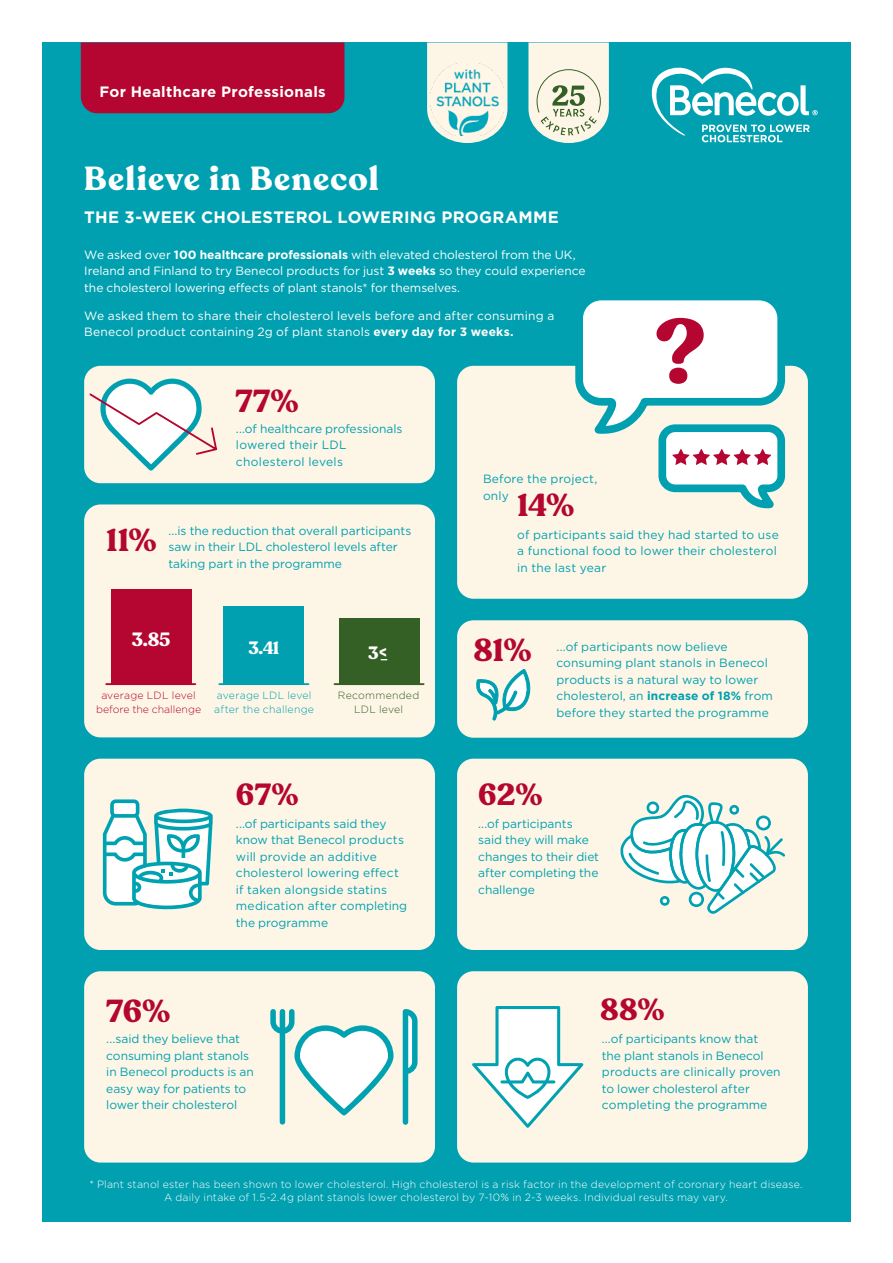
<style>
.page{position:relative;width:893px;height:1263px;background:#fff}
.page>*{position:absolute;margin:0;border:0;box-sizing:border-box;transform-origin:0 0}
.t1{font:700 90px "Recoleta";color:#b40631}
.t2{font:700 33px "Recoleta";letter-spacing:.035em;color:#fff}
.t3{font:700 31.5px "Recoleta";letter-spacing:-.005em;color:#b40631}
.t4{font:700 30.3px "Recoleta";color:#b40631}
.t5{font:700 19.05px "Recoleta";color:#fff}
.t6{font:700 17.7px "Recoleta";color:#fff}
.t7{font:700 16.5px "Gotham";letter-spacing:.02em;color:#fff}
.t8{font:700 15px "Gotham";letter-spacing:.02em;color:#fff}
.t9{font:12px/16.5px "Gotham";color:#00a0b0}
.t10{font:12px/16.5px "Gotham";color:#fff}
.t11{font:300 10.5px/13.5px "Gotham";letter-spacing:.02em;color:#fff;text-align:center}
.t12{font:300 10.5px/13.5px "Gotham";color:#b40631;text-align:center}
.t13{font:300 10.5px/13.5px "Gotham";letter-spacing:.02em;color:#00a0b0}
.t14{font:300 10.5px/13.5px "Gotham";letter-spacing:.025em;color:#345f25;text-align:center}
.s1{font-weight:700}
.s2{font-size:16.35px}
</style>
<div class="page">
<div style="left:42px;top:43px;width:809px;height:1179px;background:#00a0b0"></div>
<div style="left:84px;top:504px;width:351px;height:233px;background:#fdf6e6;border-radius:16px"></div>
<div style="left:84px;top:971px;width:351px;height:191px;background:#fdf6e6;border-radius:16px"></div>
<div style="left:457px;top:971px;width:351px;height:191px;background:#fdf6e6;border-radius:16px"></div>
<div style="left:84px;top:759px;width:351px;height:191px;background:#fdf6e6;border-radius:16px"></div>
<div style="left:457px;top:759px;width:351px;height:191px;background:#fdf6e6;border-radius:16px"></div>
<div style="left:81px;top:43px;width:263px;height:70px;background:#b40631"></div>
<div style="left:84px;top:366px;width:351px;height:117px;background:#fdf6e6;border-radius:16px"></div>
<div style="left:457px;top:620px;width:351px;height:118px;background:#fdf6e6;border-radius:16px"></div>
<div style="left:457px;top:366px;width:351px;height:233px;background:#fdf6e6;border-radius:16px"></div>
<div style="left:111px;top:589px;width:80px;height:95px;background:#b40631"></div>
<div style="left:224px;top:606px;width:80px;height:78px;background:#00a0b0"></div>
<div style="left:339px;top:618px;width:80px;height:66px;background:#345f25"></div>
<hr style="left:106px;top:683px;width:89px;height:2px;background:#b40631">
<hr style="left:219px;top:683px;width:89px;height:2px;background:#00a0b0">
<hr style="left:334px;top:683px;width:90px;height:2px;background:#345f25">
<svg style="left:89px;top:379px;width:128px;height:92px"></svg>
<svg style="left:651px;top:67px;width:167px;height:75px"></svg>
<svg style="left:528px;top:43px;width:81px;height:100px;background:#d6e1d0"></svg>
<svg style="left:476px;top:669px;width:55px;height:51px"></svg>
<svg style="left:427px;top:43px;width:80px;height:100px"></svg>
<img style="left:431px;top:63px;width:73px;height:73px">
<svg style="left:103px;top:799px;width:110px;height:110px"></svg>
<svg style="left:620px;top:794px;width:165px;height:120px"></svg>
<svg style="left:472px;top:1006px;width:111px;height:122px"></svg>
<svg style="left:270px;top:1009px;width:124px;height:115px"></svg>
<svg style="left:403px;top:1009px;width:15px;height:116px"></svg>
<svg style="left:571px;top:300px;width:218px;height:209px"></svg>
<p class="t8" style="left:100px;top:82px;width:228px">For Healthcare Professionals</p>
<h2 class="t2" style="left:84px;top:158px;width:297px">Believe in Benecol</h2>
<h3 class="t7" style="left:84px;top:206px;width:476px">THE 3-WEEK CHOLESTEROL LOWERING PROGRAMME</h3>
<p class="t10" style="left:84px;top:246px;width:503px">We asked over <span class="s1">100 healthcare professionals</span> with elevated cholesterol from the UK,<br>Ireland and Finland to try Benecol products for just <span class="s1">3 weeks</span> so they could experience the cholesterol lowering effects of plant stanols* for themselves.</p>
<p class="t10" style="left:84px;top:307px;width:471px">We asked them to share their cholesterol levels before and after consuming a<br>Benecol product containing 2g of plant stanols <span class="s1">every day for 3 weeks.</span></p>
<h3 class="t3" style="left:236px;top:381px;width:65px">77%</h3>
<p class="t9" style="left:236px;top:420px;width:168px">...of healthcare professionals lowered their LDL cholesterol levels</p>
<h1 class="t1" style="left:654px;top:295px;width:53px">?</h1>
<h3 class="t3" style="left:106px;top:520px;width:52px">11%</h3>
<p class="t9" style="left:168px;top:522px;width:244px">...is the reduction that overall participants saw in their LDL cholesterol levels after taking part in the programme</p>
<h3 class="t5" style="left:132px;top:628px;width:40px">3.85</h3>
<h3 class="t6" style="left:248px;top:637px;width:33px">3.41</h3>
<h3 class="t6" style="left:368px;top:641px;width:22px">3 &lt;<span class="s2">_</span></h3>
<p class="t12" style="left:96px;top:688px;width:107px">average LDL level before the challenge</p>
<p class="t13" style="left:214px;top:688px;width:101px">average LDL level after the challenge</p>
<p class="t14" style="left:338px;top:688px;width:83px">Recommended<br>LDL level</p>
<p class="t9" style="left:483px;top:471px;width:116px">Before the project, only</p>
<p class="t9" style="left:517px;top:526px;width:263px">of participants said they had started to use a functional food to lower their cholesterol in the last year</p>
<h3 class="t3" style="left:517px;top:485px;width:59px">14%</h3>
<h3 class="t3" style="left:473px;top:630px;width:60px">81%</h3>
<p class="t9" style="left:556px;top:638px;width:218px">...of participants now believe consuming plant stanols in Benecol products is a natural way to lower cholesterol, an <span class="s1">increase of 18%</span> from before they started the programme</p>
<h3 class="t4" style="left:236px;top:776px;width:64px">67%</h3>
<h3 class="t4" style="left:478px;top:776px;width:66px">62%</h3>
<h3 class="t3" style="left:106px;top:991px;width:66px">76%</h3>
<p class="t9" style="left:236px;top:815px;width:173px">...of participants said they know that Benecol products will provide an additive cholesterol lowering effect if taken alongside statins medication after completing the programme</p>
<p class="t9" style="left:478px;top:815px;width:122px">...of participants said they will make changes to their diet after completing the challenge</p>
<h3 class="t4" style="left:600px;top:991px;width:66px">88%</h3>
<p class="t9" style="left:106px;top:1030px;width:149px">...said they believe that consuming plant stanols in Benecol products is an easy way for patients to lower their cholesterol</p>
<p class="t9" style="left:602px;top:1030px;width:180px">...of participants know that<br>the plant stanols in Benecol products are clinically proven to lower cholesterol after completing the programme</p>
<p class="t11" style="left:89px;top:1177px;width:715px">* Plant stanol ester has been shown to lower cholesterol. High cholesterol is a risk factor in the development of coronary heart disease.<br>A daily intake of 1.5-2.4g plant stanols lower cholesterol by 7-10% in 2-3 weeks. Individual results may vary.</p>
</div>
